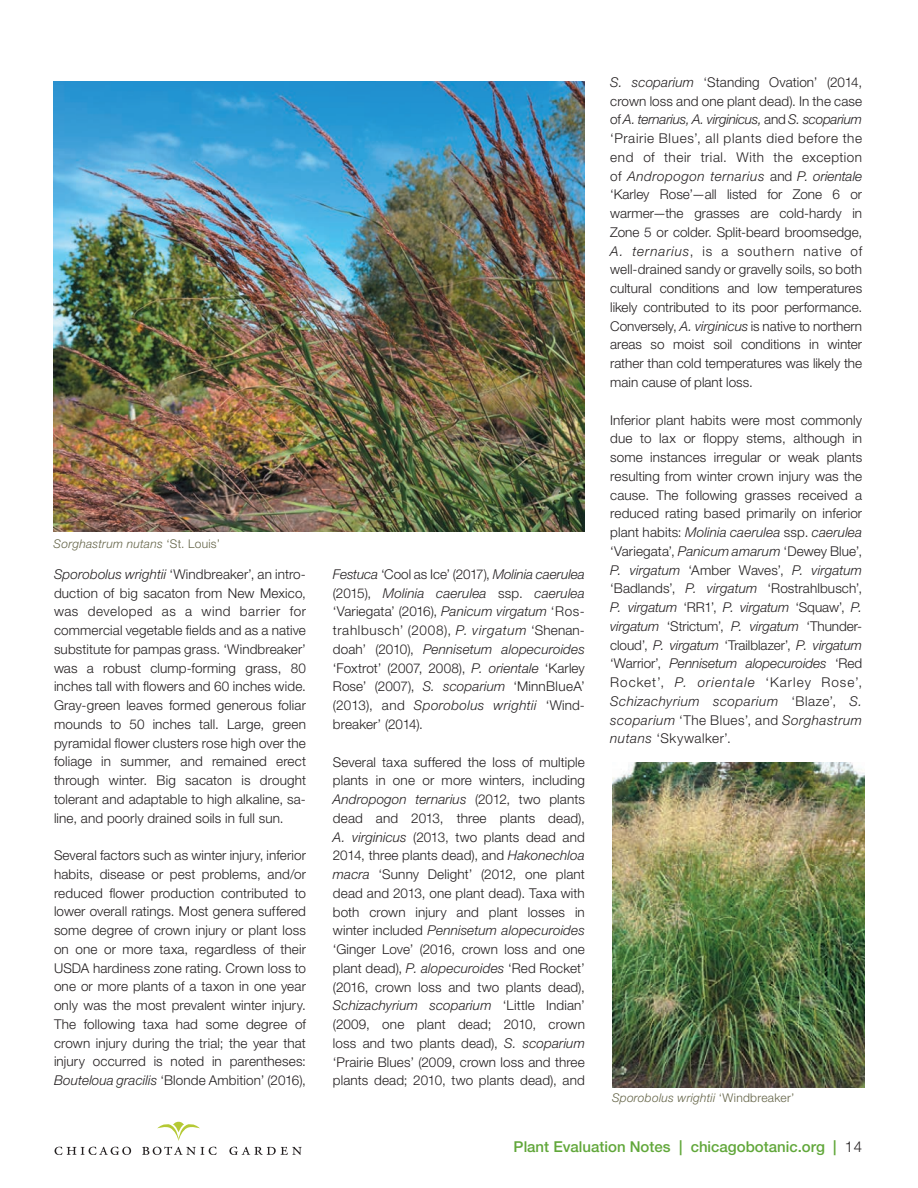
<style>
.page{position:relative;width:918px;height:1188px;background:#fff}
.page>*{position:absolute;margin:0;border:0;box-sizing:border-box;transform-origin:0 0}
.t1{font:500 15px "Helvetica Neue LT Std";color:#61a73a}
.t2{font:300 13.5px/18.8px "Helvetica Neue LT Std";letter-spacing:.01em;color:#231f20;text-align:justify}
.t3{font:italic 300 12px "Helvetica Neue LT Std";letter-spacing:.025em;color:#636346}
.s1{font-style:normal}
.s2{font-style:italic}
.s3{font-weight:300;color:#231f20}
</style>
<div class="page">
<svg style="left:55px;top:1147px;width:76px;height:8px"></svg>
<svg style="left:142px;top:1147px;width:75px;height:8px"></svg>
<svg style="left:229px;top:1147px;width:73px;height:8px"></svg>
<svg style="left:157px;top:1122px;width:43px;height:19px"></svg>
<img style="left:54px;top:81px;width:531px;height:450px">
<img style="left:612px;top:762px;width:252px;height:326px">
<p class="t3" style="left:54px;top:537px;width:168px">Sorghastrum nutans <span class="s1">‘St. Louis’</span></p>
<p class="t2" style="left:54px;top:564px;width:254px"><span class="s2">Sporobolus wrightii</span> ‘Windbreaker’, an intro&shy;duction of big sacaton from New Mexico, was developed as a wind barrier for commercial vegetable fields and as a native substitute for pampas grass. ‘Windbreaker’ was a robust clump-forming grass, 80 inches tall with flowers and 60 inches wide.<br>Gray-green leaves formed generous foliar mounds to 50 inches tall. Large, green pyramidal flower clusters rose high over the foliage in summer, and remained erect through winter. Big sacaton is drought tolerant and adaptable to high alkaline, sa&shy;line, and poorly drained soils in full sun.</p>
<p class="t2" style="left:54px;top:846px;width:254px">Several factors such as winter injury, inferior habits, disease or pest problems, and/or reduced flower production contributed to lower overall ratings. Most genera suffered some degree of crown injury or plant loss on one or more taxa, regardless of their USDA hardiness zone rating. Crown loss to one or more plants of a taxon in one year only was the most prevalent winter injury.<br>The following taxa had some degree of crown injury during the trial; the year that injury occurred is noted in parentheses:<br><span class="s2">Bouteloua gracilis</span> ‘Blonde Ambition’ (2016),</p>
<p class="t2" style="left:333px;top:565px;width:254px"><span class="s2">Festuca</span> ‘Cool as Ice’ (2017), <span class="s2">Molinia caerulea </span>(2015), <span class="s2">Molinia caerulea</span> ssp. <span class="s2">caerulea </span>‘Variegata’ (2016), <span class="s2">Panicum virgatum</span> ‘Ros&shy;trahlbusch’ (2008), <span class="s2">P. virgatum</span> ‘Shenan&shy;doah’ (2010), <span class="s2">Pennisetum alopecuroides </span>‘Foxtrot’ (2007, 2008), <span class="s2">P. orientale</span> ‘Karley Rose’ (2007), <span class="s2">S. scoparium</span> ‘MinnBlueA’ (2013), and <span class="s2">Sporobolus wrightii</span> ‘Wind&shy;breaker’ (2014).</p>
<p class="t2" style="left:333px;top:752px;width:254px">Several taxa suffered the loss of multiple plants in one or more winters, including <span class="s2">Andropogon ternarius</span> (2012, two plants dead and 2013, three plants dead), <span class="s2">A. virginicus</span> (2013, two plants dead and 2014, three plants dead), and <span class="s2">Hakonechloa macra</span> ‘Sunny Delight’ (2012, one plant dead and 2013, one plant dead). Taxa with both crown injury and plant losses in winter included <span class="s2">Pennisetum alopecuroides </span>‘Ginger Love’ (2016, crown loss and one plant dead), <span class="s2">P. alopecuroides</span> ‘Red Rocket’ (2016, crown loss and two plants dead), <span class="s2">Schizachyrium scoparium</span> ‘Little Indian’ (2009, one plant dead; 2010, crown loss and two plants dead), <span class="s2">S. scoparium </span>‘Prairie Blues’ (2009, crown loss and three plants dead; 2010, two plants dead), and</p>
<p class="t2" style="left:610px;top:72px;width:254px"><span class="s2">S. scoparium</span> ‘Standing Ovation’ (2014, crown loss and one plant dead). In the case of <span class="s2">A. ternarius, A. virginicus,</span> and <span class="s2">S. scoparium </span>‘Prairie Blues’, all plants died before the end of their trial. With the exception of <span class="s2">Andropogon ternarius</span> and <span class="s2">P. orientale </span>‘Karley Rose’—all listed for Zone 6 or warmer—the grasses are cold-hardy in Zone 5 or colder. Split-beard broomsedge, <span class="s2">A. ternarius</span>, is a southern native of well-drained sandy or gravelly soils, so both cultural conditions and low temperatures likely contributed to its poor performance.<br>Conversely, <span class="s2">A. virginicus</span> is native to northern areas so moist soil conditions in winter rather than cold temperatures was likely the main cause of plant loss.</p>
<p class="t2" style="left:610px;top:410px;width:254px">Inferior plant habits were most commonly due to lax or floppy stems, although in some instances irregular or weak plants resulting from winter crown injury was the cause. The following grasses received a reduced rating based primarily on inferior plant habits: <span class="s2">Molinia caerulea</span> ssp. <span class="s2">caerulea </span>‘Variegata’, <span class="s2">Panicum amarum</span> ‘Dewey Blue’, <span class="s2">P. virgatum</span> ‘Amber Waves’, <span class="s2">P. virgatum </span>‘Badlands’, <span class="s2">P. virgatum</span> ‘Rostrahlbusch’, <span class="s2">P. virgatum</span> ‘RR1’, <span class="s2">P. virgatum</span> ‘Squaw’, <span class="s2">P. virgatum</span> ‘Strictum’, <span class="s2">P. virgatum</span> ‘Thunder&shy;cloud’, <span class="s2">P. virgatum</span> ‘Trailblazer’, <span class="s2">P. virgatum </span>‘Warrior’, <span class="s2">Pennisetum alopecuroides</span> ‘Red Rocket’, <span class="s2">P. orientale</span> ‘Karley Rose’, <span class="s2">Schizachyrium scoparium</span> ‘Blaze’, <span class="s2">S. scoparium</span> ‘The Blues’, and <span class="s2">Sorghastrum nutans</span> ‘Skywalker’.</p>
<p class="t3" style="left:612px;top:1091px;width:184px">Sporobolus wrightii <span class="s1">‘Windbreaker’</span></p>
<p class="t1" style="left:514px;top:1138px;width:350px">Plant Evaluation Notes | chicagobotanic.org | <span class="s3">14</span></p>
</div>
